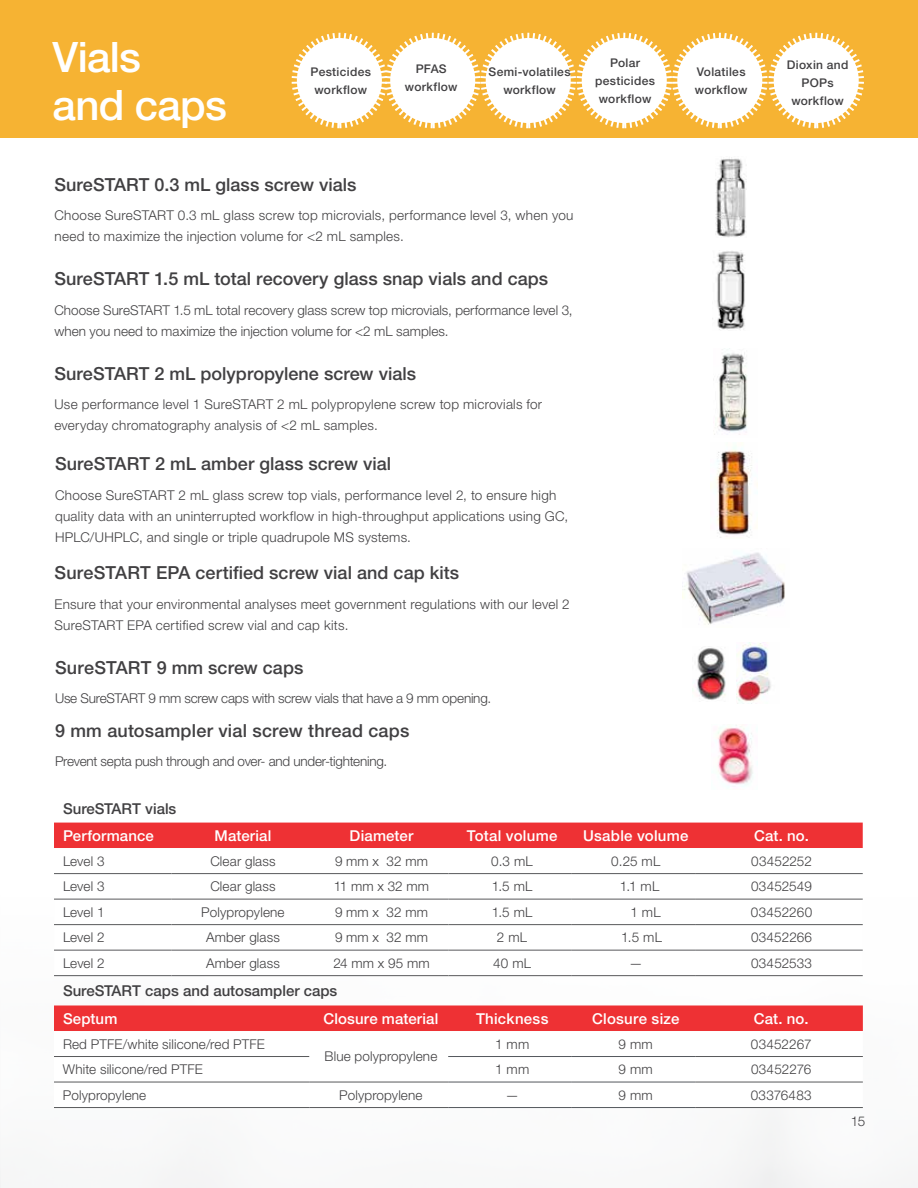
<style>
.page{position:relative;width:918px;height:1188px;background:#fff}
.page>*{position:absolute;margin:0;border:0;box-sizing:border-box;transform-origin:0 0}
.t1{font:500 42px/48px "Helvetica Neue LTW1 G";letter-spacing:-.02em;color:#fff}
.t2{font:500 18px "Helvetica Neue LTW1 G";letter-spacing:.005em;color:#414042}
.t3{font:500 15px "Helvetica Neue LTW1 G";letter-spacing:.015em;color:#fff}
.t4{font:500 15px "Helvetica Neue LTW1 G";color:#414042}
.t5{font:300 13.5px/21px "Helvetica Neue LTW1 G";letter-spacing:.01em;color:#414042}
.t6{font:300 13.5px "Helvetica Neue LTW1 G";letter-spacing:-.015em;color:#414042}
.t7{font:500 12px/18px "Helvetica Neue LTW1 G";letter-spacing:.025em;color:#414042;text-align:center}
</style>
<div class="page">
<div style="left:0;top:0;width:918px;height:138px;background:#f6b333"></div>
<div style="left:54px;top:823px;width:809px;height:25px;background:#ee3134"></div>
<svg style="left:54px;top:874px;width:809px;height:76px"></svg>
<hr style="left:54px;top:873px;width:117px;height:1px;background:#58595b">
<hr style="left:171px;top:873px;width:139px;height:1px;background:#58595b">
<hr style="left:310px;top:873px;width:138px;height:1px;background:#58595b">
<hr style="left:448px;top:873px;width:123px;height:1px;background:#58595b">
<hr style="left:571px;top:873px;width:125px;height:1px;background:#58595b">
<hr style="left:696px;top:873px;width:167px;height:1px;background:#58595b">
<hr style="left:54px;top:899px;width:117px;height:1px;background:#58595b">
<hr style="left:171px;top:899px;width:139px;height:1px;background:#58595b">
<hr style="left:310px;top:899px;width:138px;height:1px;background:#58595b">
<hr style="left:448px;top:899px;width:123px;height:1px;background:#58595b">
<hr style="left:571px;top:899px;width:125px;height:1px;background:#58595b">
<hr style="left:696px;top:899px;width:167px;height:1px;background:#58595b">
<hr style="left:54px;top:950px;width:117px;height:1px;background:#58595b">
<hr style="left:171px;top:950px;width:139px;height:1px;background:#58595b">
<hr style="left:310px;top:950px;width:138px;height:1px;background:#58595b">
<hr style="left:448px;top:950px;width:123px;height:1px;background:#58595b">
<hr style="left:571px;top:950px;width:125px;height:1px;background:#58595b">
<hr style="left:696px;top:950px;width:167px;height:1px;background:#58595b">
<hr style="left:54px;top:924px;width:117px;height:1px;background:#58595b">
<hr style="left:54px;top:975px;width:117px;height:1px;background:#58595b">
<hr style="left:171px;top:924px;width:139px;height:1px;background:#58595b">
<hr style="left:171px;top:975px;width:139px;height:1px;background:#58595b">
<hr style="left:310px;top:924px;width:138px;height:1px;background:#58595b">
<hr style="left:310px;top:975px;width:138px;height:1px;background:#58595b">
<hr style="left:448px;top:924px;width:123px;height:1px;background:#58595b">
<hr style="left:448px;top:975px;width:123px;height:1px;background:#58595b">
<hr style="left:571px;top:924px;width:125px;height:1px;background:#58595b">
<hr style="left:571px;top:975px;width:125px;height:1px;background:#58595b">
<hr style="left:696px;top:924px;width:167px;height:1px;background:#58595b">
<hr style="left:696px;top:975px;width:167px;height:1px;background:#58595b">
<img style="left:712px;top:251px;width:33px;height:79px">
<img style="left:716px;top:157px;width:31px;height:80px">
<img style="left:713px;top:349px;width:34px;height:86px">
<img style="left:711px;top:447px;width:47px;height:91px">
<img style="left:683px;top:552px;width:102px;height:73px">
<img style="left:697px;top:648px;width:29px;height:52px">
<img style="left:736px;top:643px;width:35px;height:60px">
<div style="left:54px;top:1005px;width:809px;height:26px;background:#ee3134"></div>
<svg style="left:54px;top:1056px;width:809px;height:26px"></svg>
<hr style="left:54px;top:1056px;width:255px;height:1px;background:#58595b">
<hr style="left:54px;top:1082px;width:255px;height:1px;background:#58595b">
<hr style="left:54px;top:1107px;width:255px;height:1px;background:#58595b">
<hr style="left:448px;top:1056px;width:124px;height:1px;background:#54585d">
<hr style="left:572px;top:1056px;width:123px;height:1px;background:#54585d">
<hr style="left:448px;top:1082px;width:124px;height:1px;background:#54585d">
<hr style="left:572px;top:1082px;width:123px;height:1px;background:#54585d">
<hr style="left:448px;top:1107px;width:124px;height:1px;background:#54585d">
<hr style="left:572px;top:1107px;width:123px;height:1px;background:#54585d">
<hr style="left:695px;top:1056px;width:168px;height:1px;background:#58595b">
<hr style="left:309px;top:1082px;width:139px;height:1px;background:#58595b">
<hr style="left:695px;top:1082px;width:168px;height:1px;background:#58595b">
<hr style="left:309px;top:1107px;width:139px;height:1px;background:#58595b">
<hr style="left:695px;top:1107px;width:168px;height:1px;background:#58595b">
<svg style="left:291px;top:32px;width:573px;height:97px"></svg>
<img style="left:717px;top:725px;width:36px;height:62px">
<h1 class="t1" style="left:53px;top:34px;width:176px">Vials<br>and caps</h1>
<p class="t7" style="left:311px;top:63px;width:62px">Pesticides workflow</p>
<p class="t7" style="left:405px;top:60px;width:54px">PFAS workflow</p>
<p class="t7" style="left:595px;top:54px;width:61px">Polar pesticides workflow</p>
<p class="t7" style="left:489px;top:63px;width:83px">Semi-volatiles workflow</p>
<p class="t7" style="left:695px;top:63px;width:54px;text-align:left">Volatiles workflow</p>
<p class="t7" style="left:787px;top:55px;width:63px">Dioxin and<br>POPs workflow</p>
<h2 class="t2" style="left:54px;top:173px;width:304px">SureSTART 0.3 mL glass screw vials</h2>
<p class="t5" style="left:54px;top:205px;width:521px">Choose SureSTART 0.3 mL glass screw top microvials, performance level 3, when you need to maximize the injection volume for &lt;2 mL samples.</p>
<h2 class="t2" style="left:54px;top:268px;width:495px">SureSTART 1.5 mL total recovery glass snap vials and caps</h2>
<p class="t5" style="left:54px;top:299px;width:520px">Choose SureSTART 1.5 mL total recovery glass screw top microvials, performance level 3, when you need to maximize the injection volume for &lt;2 mL samples.</p>
<h2 class="t2" style="left:54px;top:362px;width:363px">SureSTART 2 mL polypropylene screw vials</h2>
<p class="t5" style="left:54px;top:394px;width:489px">Use performance level 1 SureSTART 2 mL polypropylene screw top microvials for everyday chromatography analysis of &lt;2 mL samples.</p>
<h2 class="t2" style="left:55px;top:453px;width:338px">SureSTART 2 mL amber glass screw vial</h2>
<p class="t5" style="left:55px;top:485px;width:515px">Choose SureSTART 2 mL glass screw top vials, performance level 2, to ensure high quality data with an uninterrupted workflow in high-throughput applications using GC,<br>HPLC/UHPLC, and single or triple quadrupole MS systems.</p>
<h2 class="t2" style="left:54px;top:562px;width:406px">SureSTART EPA certified screw vial and cap kits</h2>
<p class="t5" style="left:54px;top:593px;width:517px">Ensure that your environmental analyses meet government regulations with our level 2<br>SureSTART EPA certified screw vial and cap kits.</p>
<h2 class="t2" style="left:55px;top:656px;width:250px">SureSTART 9 mm screw caps</h2>
<p class="t6" style="left:55px;top:690px;width:438px">Use SureSTART 9 mm screw caps with screw vials that have a 9 mm opening.</p>
<h2 class="t2" style="left:55px;top:719px;width:356px">9 mm autosampler vial screw thread caps</h2>
<p class="t6" style="left:55px;top:753px;width:334px">Prevent septa push through and over- and under-tightening.</p>
<p class="t4" style="left:63px;top:799px;width:115px">SureSTART vials</p>
<p class="t3" style="left:63px;top:826px;width:92px">Performance</p>
<p class="t3" style="left:215px;top:826px;width:58px">Material</p>
<p class="t3" style="left:350px;top:826px;width:65px">Diameter</p>
<p class="t3" style="left:467px;top:826px;width:92px">Total volume</p>
<p class="t3" style="left:583px;top:826px;width:107px">Usable volume</p>
<p class="t3" style="left:754px;top:826px;width:56px">Cat. no.</p>
<p class="t5" style="left:63px;top:850px;width:43px">Level 3</p>
<p class="t5" style="left:210px;top:850px;width:67px">Clear glass</p>
<p class="t5" style="left:335px;top:850px;width:94px">9 mm x 32 mm</p>
<p class="t5" style="left:491px;top:850px;width:43px">0.3 mL</p>
<p class="t5" style="left:611px;top:850px;width:51px">0.25 mL</p>
<p class="t5" style="left:751px;top:850px;width:62px">03452252</p>
<p class="t5" style="left:63px;top:876px;width:43px">Level 3</p>
<p class="t5" style="left:210px;top:876px;width:67px">Clear glass</p>
<p class="t5" style="left:334px;top:876px;width:97px">11 mm x 32 mm</p>
<p class="t5" style="left:492px;top:876px;width:42px">1.5 mL</p>
<p class="t5" style="left:620px;top:876px;width:41px">1.1 mL</p>
<p class="t5" style="left:751px;top:876px;width:62px">03452549</p>
<p class="t5" style="left:63px;top:901px;width:43px">Level 1</p>
<p class="t5" style="left:201px;top:901px;width:85px">Polypropylene</p>
<p class="t5" style="left:335px;top:901px;width:94px">9 mm x 32 mm</p>
<p class="t5" style="left:492px;top:901px;width:42px">1.5 mL</p>
<p class="t5" style="left:630px;top:901px;width:32px">1 mL</p>
<p class="t5" style="left:751px;top:901px;width:63px">03452260</p>
<p class="t5" style="left:63px;top:927px;width:43px">Level 2</p>
<p class="t5" style="left:206px;top:927px;width:75px">Amber glass</p>
<p class="t5" style="left:335px;top:927px;width:94px">9 mm x 32 mm</p>
<p class="t5" style="left:497px;top:927px;width:32px">2 mL</p>
<p class="t5" style="left:621px;top:927px;width:42px">1.5 mL</p>
<p class="t5" style="left:751px;top:927px;width:63px">03452266</p>
<p class="t5" style="left:63px;top:952px;width:43px">Level 2</p>
<p class="t5" style="left:206px;top:952px;width:75px">Amber glass</p>
<p class="t5" style="left:333px;top:952px;width:98px">24 mm x 95 mm</p>
<p class="t5" style="left:493px;top:952px;width:40px">40 mL</p>
<p class="t5" style="left:629px;top:952px;width:15px">—</p>
<p class="t5" style="left:751px;top:952px;width:63px">03452533</p>
<p class="t4" style="left:63px;top:982px;width:276px">SureSTART caps and autosampler caps</p>
<p class="t3" style="left:63px;top:1009px;width:56px">Septum</p>
<p class="t3" style="left:323px;top:1009px;width:116px">Closure material</p>
<p class="t3" style="left:476px;top:1009px;width:74px">Thickness</p>
<p class="t3" style="left:592px;top:1009px;width:89px">Closure size</p>
<p class="t3" style="left:754px;top:1009px;width:56px">Cat. no.</p>
<p class="t5" style="left:63px;top:1033px;width:203px">Red PTFE/white silicone/red PTFE</p>
<p class="t5" style="left:325px;top:1046px;width:114px">Blue polypropylene</p>
<p class="t5" style="left:495px;top:1033px;width:36px">1 mm</p>
<p class="t5" style="left:619px;top:1033px;width:36px">9 mm</p>
<p class="t5" style="left:751px;top:1033px;width:62px">03452267</p>
<p class="t5" style="left:63px;top:1059px;width:141px">White silicone/red PTFE</p>
<p class="t5" style="left:495px;top:1059px;width:36px">1 mm</p>
<p class="t5" style="left:619px;top:1059px;width:36px">9 mm</p>
<p class="t5" style="left:751px;top:1059px;width:62px">03452276</p>
<p class="t5" style="left:63px;top:1084px;width:85px">Polypropylene</p>
<p class="t5" style="left:339px;top:1084px;width:85px">Polypropylene</p>
<p class="t5" style="left:506px;top:1084px;width:15px">—</p>
<p class="t5" style="left:619px;top:1084px;width:36px">9 mm</p>
<p class="t5" style="left:751px;top:1084px;width:62px">03376483</p>
<p class="t5" style="left:851px;top:1110px;width:16px">15</p>
</div>
